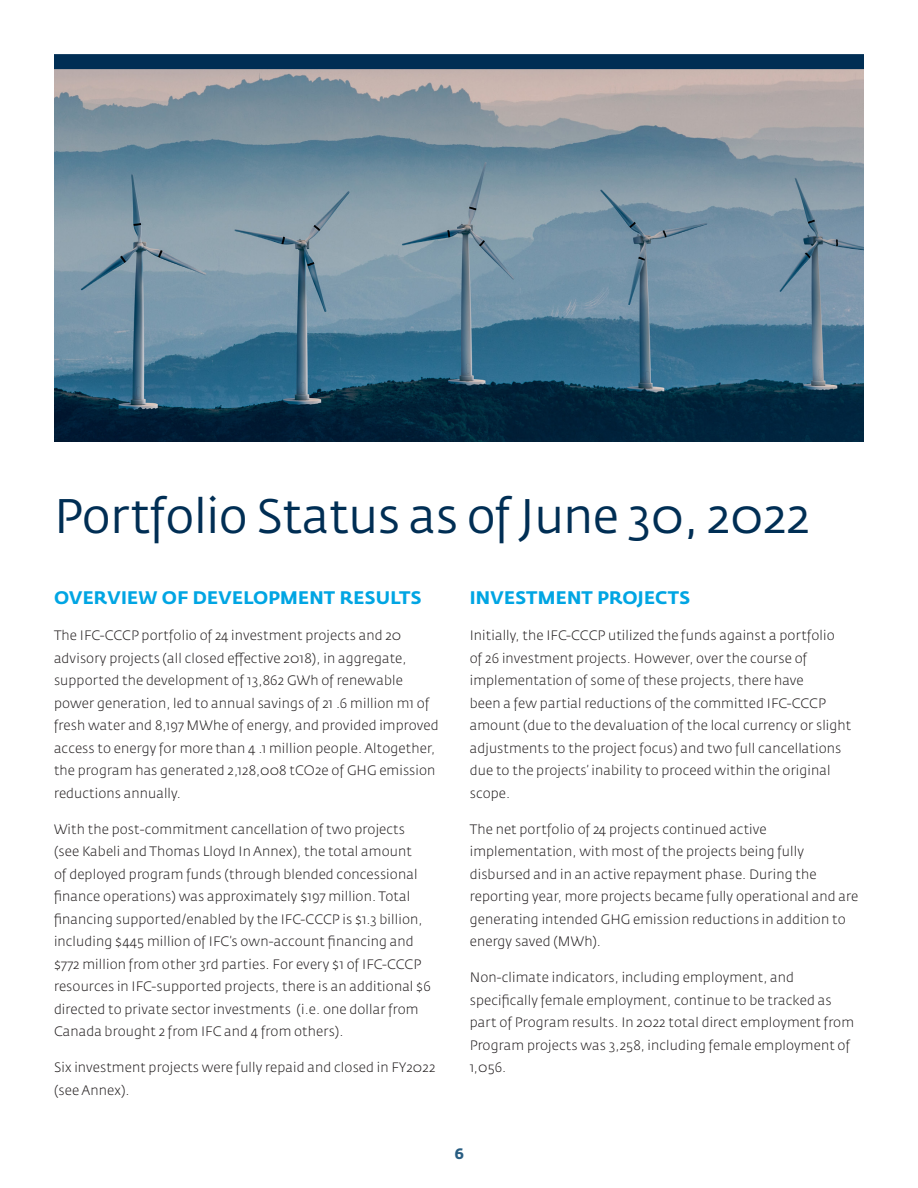
<style>
.page{position:relative;width:918px;height:1188px;background:#fff}
.page>*{position:absolute;margin:0;border:0;box-sizing:border-box;transform-origin:0 0}
.t1{font:48px "Fedra Sans Std";letter-spacing:-.01em;color:#002e54}
.t2{font:700 18px "Fedra Sans Std";letter-spacing:.01em;color:#00a5e3}
.t3{font:700 15px "Fedra Sans Std";color:#285d82}
.t4{font:300 13.5px/22.5px "Fedra Sans Std";letter-spacing:.01em;color:#231f20}
</style>
<div class="page">
<img style="left:54px;top:69px;width:810px;height:373px">
<div style="left:54px;top:54px;width:810px;height:15px;background:#002e54"></div>
<h1 class="t1" style="left:54px;top:486px;width:758px">Portfolio Status as of June 30, 2022</h1>
<h2 class="t2" style="left:54px;top:587px;width:369px">OVERVIEW OF DEVELOPMENT RESULTS</h2>
<p class="t4" style="left:54px;top:624px;width:386px">The IFC-CCCP portfolio of 24 investment projects and 20 advisory projects (all closed effective 2018), in aggregate, supported the development of 13,862 GWh of renewable power generation, led to annual savings of 21 .6 million m1 of fresh water and 8,197 MWhe of energy, and provided improved access to energy for more than 4 .1 million people. Altogether, the program has generated 2,128,008 tCO2e of GHG emission reductions annually.</p>
<p class="t4" style="left:54px;top:818px;width:378px">With the post-commitment cancellation of two projects (see Kabeli and Thomas Lloyd In Annex), the total amount<br>of deployed program funds (through blended concessional finance operations) was approximately $197 million. Total financing supported/enabled by the IFC-CCCP is $1.3 billion, including $445 million of IFC’s own-account financing and $772 million from other 3rd parties. For every $1 of IFC-CCCP resources in IFC-supported projects, there is an additional $6 directed to private sector investments (i.e. one dollar from Canada brought 2 from IFC and 4 from others).</p>
<p class="t4" style="left:54px;top:1056px;width:383px">Six investment projects were fully repaid and closed in FY2022 (see Annex).</p>
<h2 class="t2" style="left:470px;top:587px;width:222px">INVESTMENT PROJECTS</h2>
<p class="t4" style="left:470px;top:624px;width:383px">Initially, the IFC-CCCP utilized the funds against a portfolio<br>of 26 investment projects. However, over the course of implementation of some of these projects, there have<br>been a few partial reductions of the committed IFC-CCCP amount (due to the devaluation of the local currency or slight adjustments to the project focus) and two full cancellations due to the projects’ inability to proceed within the original scope.</p>
<p class="t4" style="left:470px;top:818px;width:390px">The net portfolio of 24 projects continued active implementation, with most of the projects being fully disbursed and in an active repayment phase. During the reporting year, more projects became fully operational and are generating intended GHG emission reductions in addition to energy saved (MWh).</p>
<p class="t4" style="left:470px;top:966px;width:386px">Non-climate indicators, including employment, and specifically female employment, continue to be tracked as part of Program results. In 2022 total direct employment from Program projects was 3,258, including female employment of 1,056.</p>
<p class="t3" style="left:455px;top:1145px;width:11px">6</p>
</div>
